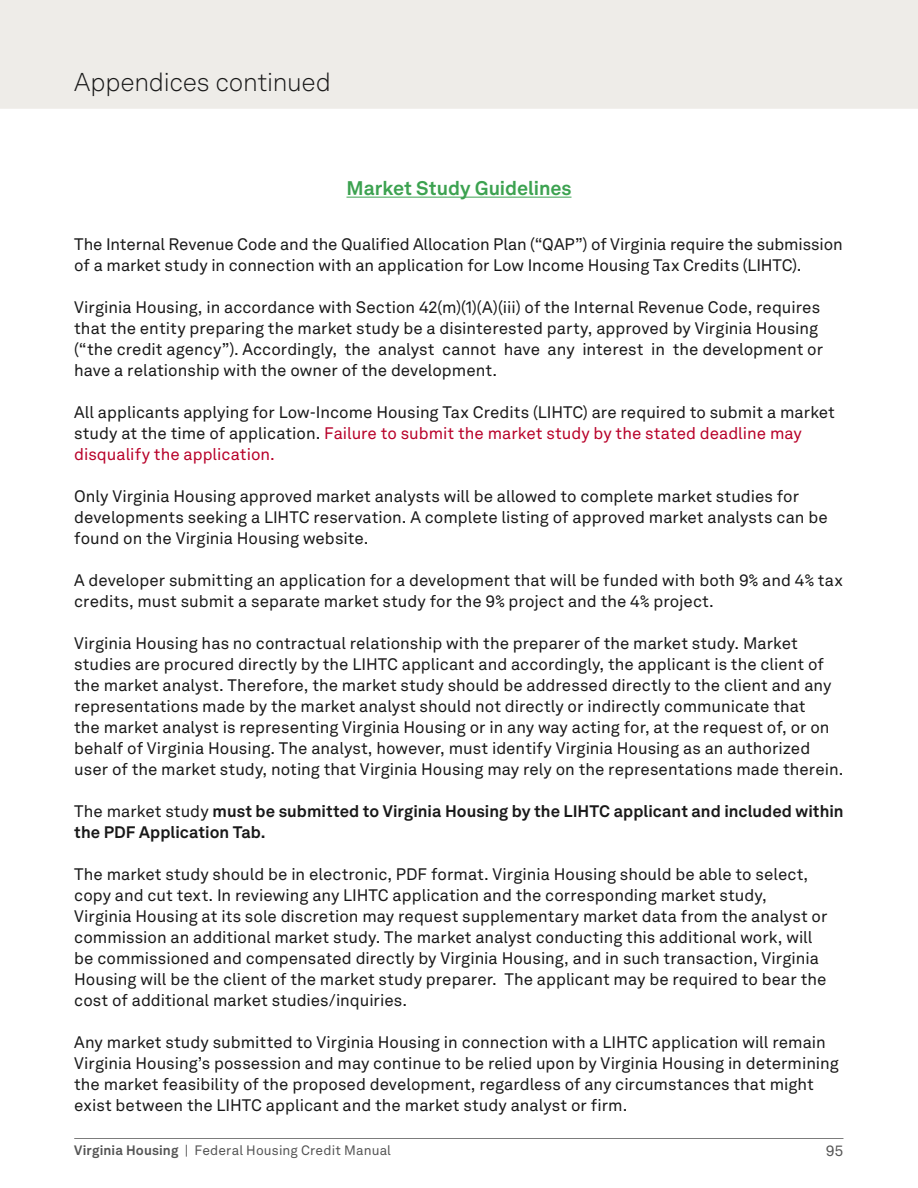
<style>
.page{position:relative;width:918px;height:1188px;background:#fff}
.page>*{position:absolute;margin:0;border:0;box-sizing:border-box;transform-origin:0 0}
.t1{font:300 25.5px "Akkurat LL";letter-spacing:-.01em;color:#191919}
.t2{font:700 19.5px "Akkurat LL";color:#3ca250}
.t3{font:16.5px/21px "Akkurat LL";color:#191919}
.t4{font:700 16.5px/21px "Akkurat LL";color:#191919}
.t5{font:15px "Akkurat LL";color:#555}
.t6{font:13.5px "Akkurat LL";letter-spacing:.01em;color:#555}
.s1{color:#b80029}
.s2{font-weight:400}
.s3{font-weight:700}
</style>
<div class="page">
<div style="left:0;top:0;width:918px;height:109px;background:#eeece8"></div>
<hr style="left:74px;top:1138px;width:769px;height:1px;background:#7c7c7c">
<hr style="left:346px;top:197px;width:226px;height:1px;background:#3ca250">
<h1 class="t1" style="left:74px;top:65px;width:258px">Appendices continued</h1>
<p class="t2" style="left:346px;top:173px;width:226px">Market Study Guidelines</p>
<p class="t3" style="left:74px;top:233px;width:770px">The Internal Revenue Code and the Qualified Allocation Plan (“QAP”) of Virginia require the submission of a market study in connection with an application for Low Income Housing Tax Credits (LIHTC).</p>
<p class="t3" style="left:74px;top:296px;width:751px">Virginia Housing, in accordance with Section 42(m)(1)(A)(iii) of the Internal Revenue Code, requires that the entity preparing the market study be a disinterested party, approved by Virginia Housing (“the credit agency”). Accordingly, the analyst cannot have any interest in the development or have a relationship with the owner of the development.</p>
<p class="t3" style="left:74px;top:401px;width:762px">All applicants applying for Low-Income Housing Tax Credits (LIHTC) are required to submit a market study at the time of application. <span class="s1">Failure to submit the market study by the stated deadline may disqualify the application.</span></p>
<p class="t3" style="left:74px;top:485px;width:755px">Only Virginia Housing approved market analysts will be allowed to complete market studies for developments seeking a LIHTC reservation. A complete listing of approved market analysts can be found on the Virginia Housing website.</p>
<p class="t3" style="left:74px;top:569px;width:770px">A developer submitting an application for a development that will be funded with both 9% and 4% tax credits, must submit a separate market study for the 9% project and the 4% project.</p>
<p class="t3" style="left:74px;top:632px;width:771px">Virginia Housing has no contractual relationship with the preparer of the market study. Market studies are procured directly by the LIHTC applicant and accordingly, the applicant is the client of the market analyst. Therefore, the market study should be addressed directly to the client and any representations made by the market analyst should not directly or indirectly communicate that<br>the market analyst is representing Virginia Housing or in any way acting for, at the request of, or on behalf of Virginia Housing. The analyst, however, must identify Virginia Housing as an authorized user of the market study, noting that Virginia Housing may rely on the representations made therein.</p>
<p class="t4" style="left:74px;top:800px;width:771px"><span class="s2">The market study</span> must be submitted to Virginia Housing by the LIHTC applicant and included within the PDF Application Tab.</p>
<p class="t3" style="left:74px;top:863px;width:755px">The market study should be in electronic, PDF format. Virginia Housing should be able to select, copy and cut text. In reviewing any LIHTC application and the corresponding market study, Virginia Housing at its sole discretion may request supplementary market data from the analyst or commission an additional market study. The market analyst conducting this additional work, will be commissioned and compensated directly by Virginia Housing, and in such transaction, Virginia Housing will be the client of the market study preparer. The applicant may be required to bear the cost of additional market studies/inquiries.</p>
<p class="t3" style="left:74px;top:1031px;width:766px">Any market study submitted to Virginia Housing in connection with a LIHTC application will remain Virginia Housing’s possession and may continue to be relied upon by Virginia Housing in determining the market feasibility of the proposed development, regardless of any circumstances that might exist between the LIHTC applicant and the market study analyst or firm.</p>
<p class="t6" style="left:74px;top:1140px;width:318px"><span class="s3">Virginia Housing</span> | Federal Housing Credit Manual</p>
<p class="t5" style="left:826px;top:1140px;width:19px">95</p>
</div>
